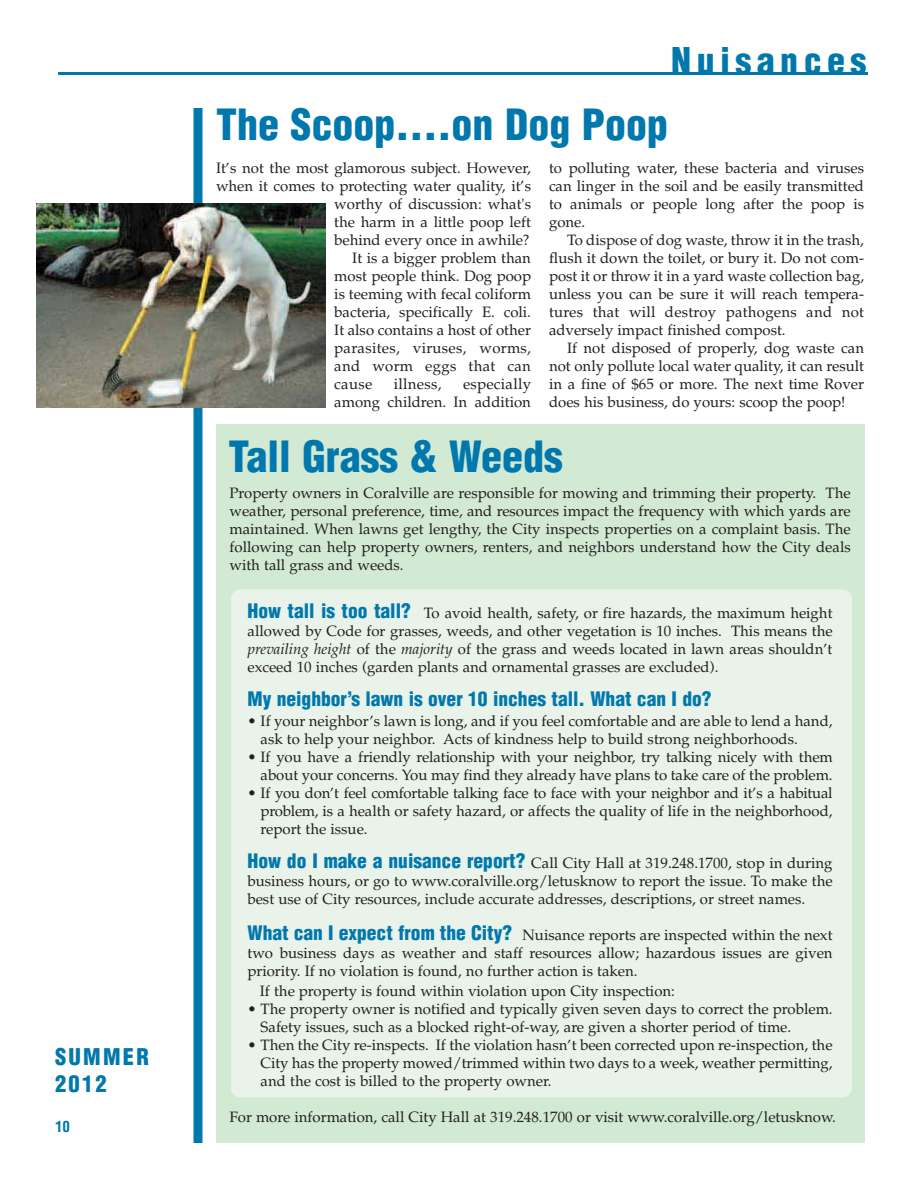
<style>
.page{position:relative;width:918px;height:1188px;background:#fff}
.page>*{position:absolute;margin:0;border:0;box-sizing:border-box;transform-origin:0 0}
.t1{font:900 condensed 42px "Helvetica";color:#0078ae}
.t2{font:900 condensed 36px "Helvetica";letter-spacing:.15em;color:#0078ae}
.t3{font:900 condensed 22.5px/27px "Helvetica";letter-spacing:.1em;color:#0078ae}
.t4{font:900 condensed 19.5px "Helvetica";color:#0078ae}
.t5{font:15px/18px "Palatino";color:#231f20;text-align:justify}
.t6{font:15px "Palatino";letter-spacing:.02em;color:#231f20}
.t7{font:700 condensed 15px "Helvetica";color:#0078ae}
.s1{font-family:"Helvetica";font-weight:900;font-stretch:condensed;font-size:19.5px;color:#0078ae}
.s2{font-style:italic}
</style>
<div class="page">
<div style="left:216px;top:424px;width:648px;height:719px;background:#d2ead4"></div>
<hr style="left:58px;top:72px;width:810px;height:3px;background:#0078ae">
<div style="left:194px;top:108px;width:8px;height:1035px;background:#0078ae"></div>
<img style="left:37px;top:203px;width:288px;height:204px">
<div style="left:231px;top:590px;width:621px;height:507px;background:#e9f3e9;border-radius:9px"></div>
<h3 class="t3" style="left:55px;top:1046px;width:95px">SUMMER<br>2012</h3>
<p class="t7" style="left:55px;top:1121px;width:16px">10</p>
<h2 class="t2" style="left:671px;top:47px;width:197px">Nuisances</h2>
<h1 class="t1" style="left:216px;top:108px;width:454px">The Scoop....on Dog Poop</h1>
<p class="t5" style="left:216px;top:161px;width:317px">It’s not the most glamorous subject. However,</p>
<p class="t5" style="left:216px;top:179px;width:317px">when it comes to protecting water quality, it’s</p>
<p class="t5" style="left:334px;top:197px;width:198px">worthy of discussion: what's</p>
<p class="t5" style="left:334px;top:215px;width:198px">the harm in a little poop left</p>
<p class="t5" style="left:334px;top:233px;width:197px">behind every once in awhile?</p>
<p class="t5" style="left:352px;top:251px;width:180px">It is a bigger problem than</p>
<p class="t5" style="left:334px;top:269px;width:198px">most people think. Dog poop</p>
<p class="t5" style="left:334px;top:287px;width:198px">is teeming with fecal coliform</p>
<p class="t5" style="left:334px;top:305px;width:198px">bacteria, specifically E. coli.</p>
<p class="t5" style="left:334px;top:323px;width:198px">It also contains a host of other</p>
<p class="t6" style="left:334px;top:342px;width:198px">parasites, viruses, worms,</p>
<p class="t6" style="left:334px;top:360px;width:198px">and worm eggs that can</p>
<p class="t5" style="left:334px;top:377px;width:39px">cause</p>
<p class="t6" style="left:394px;top:378px;width:49px">illness,</p>
<p class="t5" style="left:549px;top:161px;width:317px">to polluting water, these bacteria and viruses can linger in the soil and be easily transmitted to animals or people long after the poop is gone.</p>
<p class="t5" style="left:549px;top:233px;width:317px;text-indent:18px">To dispose of dog waste, throw it in the trash, flush it down the toilet, or bury it. Do not com&shy;post it or throw it in a yard waste collection bag, unless you can be sure it will reach tempera&shy;tures that will destroy pathogens and not adversely impact finished compost.</p>
<p class="t5" style="left:549px;top:341px;width:317px;text-indent:18px">If not disposed of properly, dog waste can not only pollute local water quality, it can result in a fine of $65 or more. The next time Rover does his business, do yours: scoop the poop!</p>
<h1 class="t1" style="left:229px;top:441px;width:336px">Tall Grass &amp; Weeds</h1>
<p class="t5" style="left:230px;top:485px;width:623px">Property owners in Coralville are responsible for mowing and trimming their property. The weather, personal preference, time, and resources impact the frequency with which yards are maintained. When lawns get lengthy, the City inspects properties on a complaint basis. The following can help property owners, renters, and neighbors understand how the City deals with tall grass and weeds.</p>
<p class="t5" style="left:248px;top:605px;width:587px"><span class="s1">How tall is too tall?</span> To avoid health, safety, or fire hazards, the maximum height allowed by Code for grasses, weeds, and other vegetation is 10 inches. This means the <span class="s2">prevailing height</span> of the <span class="s2">majority</span> of the grass and weeds located in lawn areas shouldn’t exceed 10 inches (garden plants and ornamental grasses are excluded).</p>
<h3 class="t4" style="left:248px;top:692px;width:466px">My neighbor’s lawn is over 10 inches tall. What can I do?</h3>
<p class="t5" style="left:261px;top:713px;width:574px;text-indent:-13px">• If your neighbor’s lawn is long, and if you feel comfortable and are able to lend a hand, ask to help your neighbor. Acts of kindness help to build strong neighborhoods.</p>
<p class="t5" style="left:248px;top:749px;width:587px;text-align:right">• If you have a friendly relationship with your neighbor, try talking nicely with them about your concerns. You may find they already have plans to take care of the problem.</p>
<p class="t5" style="left:261px;top:785px;width:574px;text-indent:-13px">• If you don’t feel comfortable talking face to face with your neighbor and it’s a habitual problem, is a health or safety hazard, or affects the quality of life in the neighborhood, report the issue.</p>
<p class="t5" style="left:248px;top:856px;width:587px"><span class="s1">How do I make a nuisance report?</span> Call City Hall at 319.248.1700, stop in during business hours, or go to www.coralville.org/letusknow to report the issue. To make the best use of City resources, include accurate addresses, descriptions, or street names.</p>
<p class="t5" style="left:248px;top:928px;width:587px"><span class="s1">What can I expect from the City?</span> Nuisance reports are inspected within the next two business days as weather and staff resources allow; hazardous issues are given priority. If no violation is found, no further action is taken.</p>
<p class="t5" style="left:260px;top:983px;width:417px">If the property is found within violation upon City inspection:</p>
<p class="t5" style="left:261px;top:1001px;width:574px;text-indent:-13px">• The property owner is notified and typically given seven days to correct the problem.<br>Safety issues, such as a blocked right-of-way, are given a shorter period of time.</p>
<p class="t5" style="left:261px;top:1037px;width:574px;text-indent:-13px">• Then the City re-inspects. If the violation hasn’t been corrected upon re-inspection, the City has the property mowed/trimmed within two days to a week, weather permitting, and the cost is billed to the property owner.</p>
<p class="t5" style="left:230px;top:1109px;width:608px">For more information, call City Hall at 319.248.1700 or visit www.coralville.org/letusknow.</p>
<p class="t5" style="left:334px;top:377px;width:198px;text-align:right">especially<br>among children. In addition</p>
</div>
